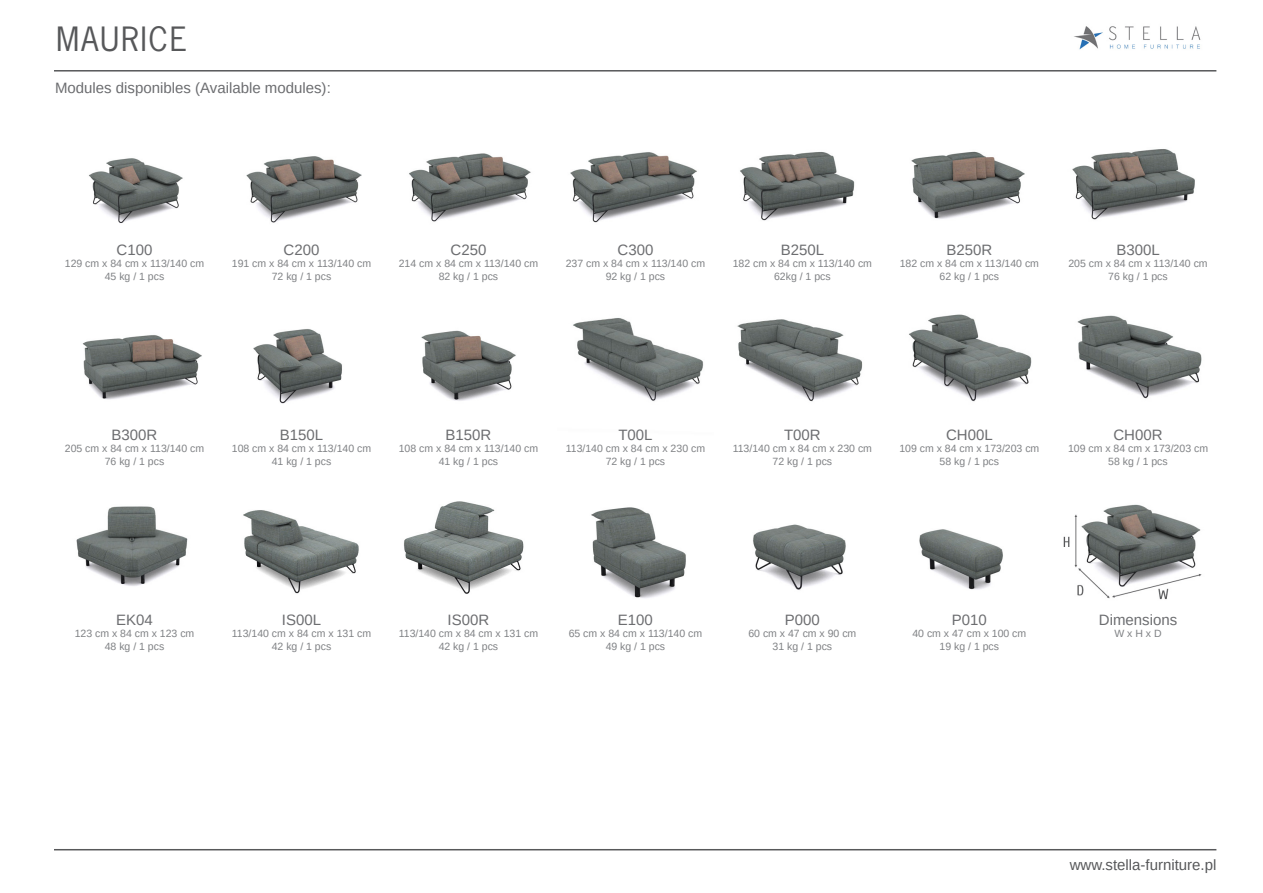
<style>
.page{position:relative;width:1263px;height:893px;background:#fff}
.page>*{position:absolute;margin:0;border:0;box-sizing:border-box;transform-origin:0 0}
.t1{font:31.5px "News Gothic Std";letter-spacing:.05em;color:#57585a}
.t2{font:15px "Arimo";color:#6c6d70}
.t3{font:15px "Arimo";color:#57585a}
.t4{font:10.5px "Arimo";color:#808285}
</style>
<div class="page">
<hr style="left:54px;top:70px;width:1162px;height:2px;background:#57585a">
<hr style="left:54px;top:849px;width:1162px;height:1px;background:#57585a">
<img style="left:1074px;top:26px;width:127px;height:24px">
<img style="left:76px;top:506px;width:112px;height:80px">
<img style="left:243px;top:510px;width:116px;height:84px">
<img style="left:404px;top:501px;width:120px;height:93px">
<img style="left:591px;top:507px;width:95px;height:91px">
<img style="left:753px;top:524px;width:93px;height:66px">
<img style="left:919px;top:529px;width:84px;height:61px">
<img style="left:1063px;top:504px;width:139px;height:96px">
<img style="left:82px;top:335px;width:120px;height:65px">
<img style="left:253px;top:329px;width:89px;height:75px">
<img style="left:421px;top:330px;width:95px;height:71px">
<img style="left:573px;top:318px;width:131px;height:83px">
<img style="left:737px;top:319px;width:126px;height:83px">
<img style="left:909px;top:314px;width:123px;height:88px">
<img style="left:1077px;top:315px;width:125px;height:84px">
<img style="left:89px;top:158px;width:94px;height:65px">
<img style="left:246px;top:156px;width:116px;height:67px">
<img style="left:409px;top:153px;width:122px;height:69px">
<img style="left:570px;top:152px;width:127px;height:71px">
<img style="left:740px;top:152px;width:115px;height:69px">
<img style="left:911px;top:151px;width:114px;height:68px">
<img style="left:1072px;top:149px;width:123px;height:71px">
<h1 class="t1" style="left:56px;top:19px;width:133px">MAURICE</h1>
<h2 class="t2" style="left:55px;top:78px;width:277px">Modules disponibles (Available modules):</h2>
<p class="t2" style="left:117px;top:240px;width:37px">C100</p>
<p class="t4" style="left:65px;top:257px;width:141px">129 cm x 84 cm x 113/140 cm</p>
<p class="t4" style="left:105px;top:270px;width:61px">45 kg / 1 pcs</p>
<p class="t2" style="left:284px;top:240px;width:37px">C200</p>
<p class="t4" style="left:232px;top:257px;width:141px">191 cm x 84 cm x 113/140 cm</p>
<p class="t4" style="left:272px;top:270px;width:61px">72 kg / 1 pcs</p>
<p class="t2" style="left:450px;top:240px;width:37px">C250</p>
<p class="t4" style="left:399px;top:257px;width:141px">214 cm x 84 cm x 113/140 cm</p>
<p class="t4" style="left:439px;top:270px;width:61px">82 kg / 1 pcs</p>
<p class="t2" style="left:617px;top:240px;width:37px">C300</p>
<p class="t4" style="left:566px;top:257px;width:141px">237 cm x 84 cm x 113/140 cm</p>
<p class="t4" style="left:606px;top:270px;width:61px">92 kg / 1 pcs</p>
<p class="t2" style="left:781px;top:240px;width:45px">B250L</p>
<p class="t4" style="left:733px;top:257px;width:141px">182 cm x 84 cm x 113/140 cm</p>
<p class="t4" style="left:774px;top:270px;width:58px">62kg / 1 pcs</p>
<p class="t2" style="left:946px;top:240px;width:47px">B250R</p>
<p class="t4" style="left:900px;top:257px;width:141px">182 cm x 84 cm x 113/140 cm</p>
<p class="t4" style="left:939px;top:270px;width:61px">62 kg / 1 pcs</p>
<p class="t2" style="left:1116px;top:240px;width:45px">B300L</p>
<p class="t4" style="left:1068px;top:257px;width:141px">205 cm x 84 cm x 113/140 cm</p>
<p class="t4" style="left:1108px;top:270px;width:61px">76 kg / 1 pcs</p>
<p class="t2" style="left:112px;top:425px;width:47px">B300R</p>
<p class="t4" style="left:65px;top:442px;width:141px">205 cm x 84 cm x 113/140 cm</p>
<p class="t4" style="left:105px;top:455px;width:61px">76 kg / 1 pcs</p>
<p class="t2" style="left:280px;top:425px;width:45px">B150L</p>
<p class="t4" style="left:232px;top:442px;width:141px">108 cm x 84 cm x 113/140 cm</p>
<p class="t4" style="left:272px;top:455px;width:61px">41 kg / 1 pcs</p>
<p class="t2" style="left:445px;top:425px;width:47px">B150R</p>
<p class="t4" style="left:399px;top:442px;width:141px">108 cm x 84 cm x 113/140 cm</p>
<p class="t4" style="left:439px;top:455px;width:61px">41 kg / 1 pcs</p>
<p class="t2" style="left:618px;top:425px;width:36px">T00L</p>
<p class="t4" style="left:566px;top:442px;width:141px">113/140 cm x 84 cm x 230 cm</p>
<p class="t4" style="left:606px;top:455px;width:61px">72 kg / 1 pcs</p>
<p class="t2" style="left:784px;top:425px;width:38px">T00R</p>
<p class="t4" style="left:733px;top:442px;width:141px">113/140 cm x 84 cm x 230 cm</p>
<p class="t4" style="left:773px;top:455px;width:61px">72 kg / 1 pcs</p>
<p class="t2" style="left:946px;top:425px;width:48px">CH00L</p>
<p class="t4" style="left:899px;top:442px;width:142px">109 cm x 84 cm x 173/203 cm</p>
<p class="t4" style="left:939px;top:455px;width:61px">58 kg / 1 pcs</p>
<p class="t2" style="left:1113px;top:425px;width:51px">CH00R</p>
<p class="t4" style="left:1068px;top:442px;width:142px">109 cm x 84 cm x 173/203 cm</p>
<p class="t4" style="left:1108px;top:455px;width:61px">58 kg / 1 pcs</p>
<p class="t2" style="left:116px;top:610px;width:38px">EK04</p>
<p class="t4" style="left:75px;top:627px;width:121px">123 cm x 84 cm x 123 cm</p>
<p class="t4" style="left:105px;top:640px;width:61px">48 kg / 1 pcs</p>
<p class="t2" style="left:282px;top:610px;width:41px">IS00L</p>
<p class="t4" style="left:232px;top:627px;width:141px">113/140 cm x 84 cm x 131 cm</p>
<p class="t4" style="left:272px;top:640px;width:61px">42 kg / 1 pcs</p>
<p class="t2" style="left:448px;top:610px;width:43px">IS00R</p>
<p class="t4" style="left:399px;top:627px;width:141px">113/140 cm x 84 cm x 131 cm</p>
<p class="t4" style="left:439px;top:640px;width:61px">42 kg / 1 pcs</p>
<p class="t2" style="left:618px;top:610px;width:37px">E100</p>
<p class="t4" style="left:569px;top:627px;width:135px">65 cm x 84 cm x 113/140 cm</p>
<p class="t4" style="left:606px;top:640px;width:61px">49 kg / 1 pcs</p>
<p class="t2" style="left:785px;top:610px;width:37px">P000</p>
<p class="t4" style="left:748px;top:627px;width:109px">60 cm x 47 cm x 90 cm</p>
<p class="t4" style="left:773px;top:640px;width:61px">31 kg / 1 pcs</p>
<p class="t2" style="left:952px;top:610px;width:37px">P010</p>
<p class="t4" style="left:912px;top:627px;width:115px">40 cm x 47 cm x 100 cm</p>
<p class="t4" style="left:939px;top:640px;width:61px">19 kg / 1 pcs</p>
<p class="t2" style="left:1099px;top:610px;width:80px">Dimensions</p>
<p class="t4" style="left:1114px;top:627px;width:49px">W x H x D</p>
<h2 class="t3" style="left:1070px;top:855px;width:148px">www.stella-furniture.pl</h2>
</div>
